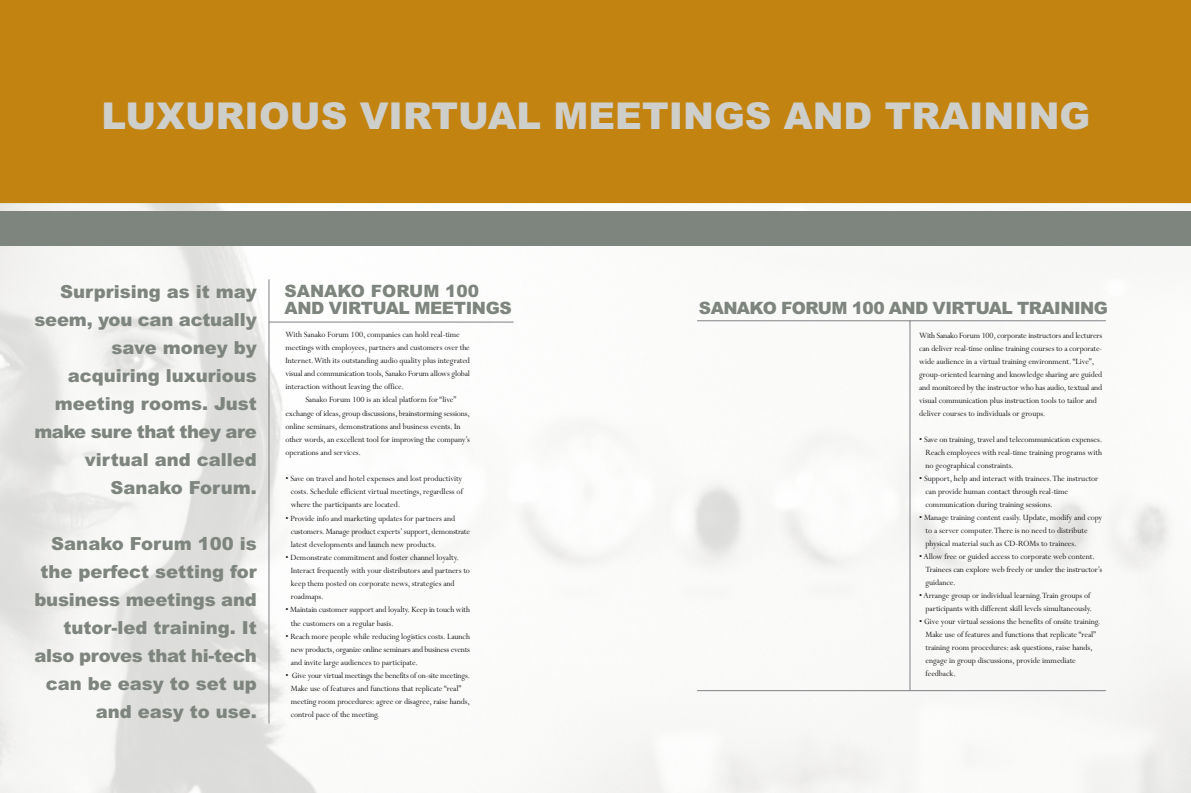
<style>
.page{position:relative;width:1191px;height:793px;background:#fff}
.page>*{position:absolute;margin:0;border:0;box-sizing:border-box;transform-origin:0 0}
.t1{font:900 37px "Arial";color:#cececb}
.t2{font:900 18px/28px "Arial";color:#7e857e;text-align:right}
.t3{font:900 17px/17px "Arial";letter-spacing:-.03em;color:#7e857e}
.t4{font:9px/13px "Perpetua";letter-spacing:-.01em;color:#231f20}
</style>
<div class="page">
<img style="left:0;top:203px;width:1190px;height:590px">
<div style="left:0;top:0;width:1190px;height:203px;background:#c38311"></div>
<div style="left:0;top:212px;width:1190px;height:34px;background:#7e857e"></div>
<hr style="left:269px;top:279px;width:1px;height:444px;background:#808285">
<hr style="left:269px;top:322px;width:244px;height:1px;background:#808285">
<hr style="left:697px;top:320px;width:408px;height:1px;background:#808285">
<hr style="left:909px;top:321px;width:1px;height:370px;background:#808285">
<hr style="left:697px;top:690px;width:408px;height:1px;background:#808285">
<h1 class="t1" style="left:102px;top:102px;width:990px">LUXURIOUS VIRTUAL MEETINGS AND TRAINING</h1>
<h2 class="t2" style="left:34px;top:279px;width:224px">Surprising as it may seem, you can actually save money by acquiring luxurious meeting rooms. Just make sure that they are virtual and called<br>Sanako Forum.</h2>
<h2 class="t2" style="left:34px;top:531px;width:224px">Sanako Forum 100 is the perfect setting for business meetings and tutor-led training. It also proves that hi-tech can be easy to set up and easy to use.</h2>
<h3 class="t3" style="left:284px;top:284px;width:228px">SANAKO FORUM 100<br>AND VIRTUAL MEETINGS</h3>
<p class="t4" style="left:285px;top:329px;width:176px">With Sanako Forum 100, companies can hold real-time</p>
<p class="t4" style="left:285px;top:342px;width:186px">meetings with employees, partners and customers over the</p>
<p class="t4" style="left:285px;top:355px;width:186px">Internet. With its outstanding audio quality plus integrated</p>
<p class="t4" style="left:285px;top:368px;width:186px">visual and communication tools, Sanako Forum allows global</p>
<p class="t4" style="left:285px;top:381px;width:120px">interaction without leaving the office.</p>
<p class="t4" style="left:305px;top:394px;width:152px">Sanako Forum 100 is an ideal platform for “live”</p>
<p class="t4" style="left:285px;top:407px;width:186px">exchange of ideas, group discussions, brainstorming sessions,</p>
<p class="t4" style="left:285px;top:421px;width:177px">online seminars, demonstrations and business events. In</p>
<p class="t4" style="left:285px;top:434px;width:186px">other words, an excellent tool for improving the company’s</p>
<p class="t4" style="left:285px;top:447px;width:77px">operations and services.</p>
<p class="t4" style="left:291px;top:473px;width:174px;text-align:justify;text-indent:-5px">• Save on travel and hotel expenses and lost productivity costs. Schedule efficient virtual meetings, regardless of where the participants are located.</p>
<p class="t4" style="left:291px;top:512px;width:181px;text-indent:-5px">• Provide info and marketing updates for partners and customers. Manage product experts’ support, demonstrate latest developments and launch new products.</p>
<p class="t4" style="left:291px;top:552px;width:181px;text-indent:-5px">• Demonstrate commitment and foster channel loyalty.<br>Interact frequently with your distributors and partners to keep them posted on corporate news, strategies and roadmaps.</p>
<p class="t4" style="left:291px;top:604px;width:181px;text-indent:-5px">• Maintain customer support and loyalty. Keep in touch with the customers on a regular basis.</p>
<p class="t4" style="left:291px;top:630px;width:181px;text-align:justify;text-indent:-5px">• Reach more people while reducing logistics costs. Launch new products, organize online seminars and business events and invite large audiences to participate.</p>
<p class="t4" style="left:291px;top:670px;width:181px;text-indent:-5px">• Give your virtual meetings the benefits of on-site meetings.<br>Make use of features and functions that replicate “real” meeting room procedures: agree or disagree, raise hands, control pace of the meeting.</p>
<h3 class="t3" style="left:698px;top:301px;width:410px">SANAKO FORUM 100 AND VIRTUAL TRAINING</h3>
<p class="t4" style="left:919px;top:330px;width:185px">With Sanako Forum 100, corporate instructors and lecturers can deliver real-time online training courses to a corporate&shy;wide audience in a virtual training environment. “Live”, group-oriented learning and knowledge sharing are guided and monitored by the instructor who has audio, textual and visual communication plus instruction tools to tailor and deliver courses to individuals or groups.</p>
<p class="t4" style="left:925px;top:434px;width:178px;text-align:justify;text-indent:-6px">• Save on training, travel and telecommunication expenses.<br>Reach employees with real-time training programs with no geographical constraints.</p>
<p class="t4" style="left:925px;top:473px;width:174px;text-indent:-6px">• Support, help and interact with trainees. The instructor can provide human contact through real-time communication during training sessions.</p>
<p class="t4" style="left:925px;top:512px;width:178px;text-indent:-6px">• Manage training content easily. Update, modify and copy to a server computer. There is no need to distribute physical material such as CD-ROMs to trainees.</p>
<p class="t4" style="left:925px;top:551px;width:178px;text-indent:-6px">• Allow free or guided access to corporate web content.<br>Trainees can explore web freely or under the instructor’s guidance.</p>
<p class="t4" style="left:919px;top:590px;width:174px;text-align:right">• Arrange group or individual learning. Train groups of participants with different skill levels simultaneously.</p>
<p class="t4" style="left:925px;top:616px;width:176px;text-indent:-6px">• Give your virtual sessions the benefits of onsite training.<br>Make use of features and functions that replicate “real” training room procedures: ask questions, raise hands, engage in group discussions, provide immediate feedback.</p>
</div>
